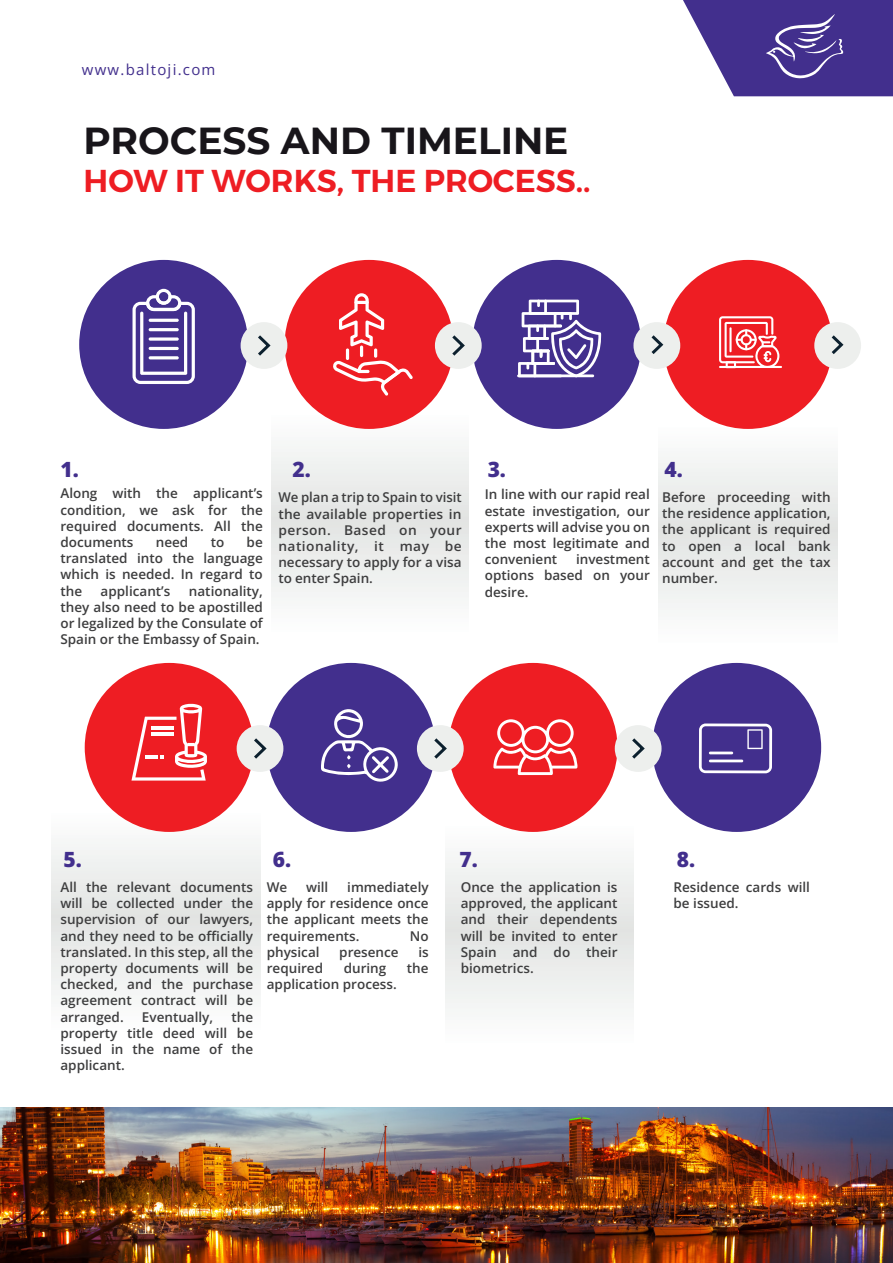
<style>
.page{position:relative;width:893px;height:1263px;background:#fff}
.page>*{position:absolute;margin:0;border:0;box-sizing:border-box;transform-origin:0 0}
.t1{font:700 37.5px "Montserrat";color:#18151a}
.t2{font:600 31.5px "Montserrat";color:#ee1d23}
.t3{font:800 21px "Open Sans";color:#422f8d}
.t4{font:15px "Open Sans";letter-spacing:.085em;color:#422f8d}
.t5{font:600 13.5px/16.2px "Open Sans";color:#3e3e3f;text-align:justify}
</style>
<div class="page">
<svg style="left:658px;top:369px;width:180px;height:239px"></svg>
<svg style="left:272px;top:334px;width:196px;height:263px"></svg>
<svg style="left:51px;top:733px;width:209px;height:262px"></svg>
<svg style="left:445px;top:757px;width:188px;height:251px"></svg>
<div style="left:79px;top:260px;width:169px;height:169px;background:#422f8d;border-radius:50%"></div>
<div style="left:285px;top:260px;width:169px;height:169px;background:#ee1d23;border-radius:50%"></div>
<div style="left:472px;top:260px;width:169px;height:169px;background:#422f8d;border-radius:50%"></div>
<div style="left:663px;top:260px;width:169px;height:169px;background:#ee1d23;border-radius:50%"></div>
<div style="left:241px;top:322px;width:46px;height:47px;background:#edefed;border-radius:50%"></div>
<div style="left:435px;top:322px;width:47px;height:47px;background:#edefed;border-radius:50%"></div>
<div style="left:633px;top:322px;width:47px;height:47px;background:#edefed;border-radius:50%"></div>
<svg style="left:258px;top:335px;width:13px;height:21px"></svg>
<svg style="left:452px;top:335px;width:13px;height:21px"></svg>
<svg style="left:651px;top:335px;width:13px;height:19px"></svg>
<div style="left:814px;top:322px;width:47px;height:47px;background:#edefed;border-radius:50%"></div>
<svg style="left:831px;top:335px;width:13px;height:19px"></svg>
<div style="left:85px;top:663px;width:169px;height:169px;background:#ee1d23;border-radius:50%"></div>
<div style="left:267px;top:663px;width:169px;height:169px;background:#422f8d;border-radius:50%"></div>
<div style="left:448px;top:663px;width:169px;height:169px;background:#ee1d23;border-radius:50%"></div>
<div style="left:652px;top:663px;width:169px;height:169px;background:#422f8d;border-radius:50%"></div>
<div style="left:237px;top:725px;width:46px;height:47px;background:#edefed;border-radius:50%"></div>
<div style="left:417px;top:725px;width:47px;height:47px;background:#edefed;border-radius:50%"></div>
<div style="left:615px;top:725px;width:47px;height:47px;background:#edefed;border-radius:50%"></div>
<svg style="left:254px;top:738px;width:13px;height:21px"></svg>
<svg style="left:434px;top:738px;width:13px;height:21px"></svg>
<svg style="left:632px;top:738px;width:13px;height:21px"></svg>
<svg style="left:683px;top:0;width:210px;height:96px"></svg>
<img style="left:0;top:1107px;width:893px;height:156px">
<svg style="left:133px;top:289px;width:62px;height:95px"></svg>
<hr style="left:149px;top:319px;width:30px;height:3px;background:#fff;border-radius:2px">
<hr style="left:149px;top:328px;width:30px;height:3px;background:#fff;border-radius:2px">
<svg style="left:149px;top:337px;width:30px;height:4px"></svg>
<hr style="left:149px;top:347px;width:30px;height:3px;background:#fff;border-radius:2px">
<hr style="left:149px;top:356px;width:30px;height:3px;background:#fff;border-radius:2px">
<svg style="left:333px;top:293px;width:80px;height:103px"></svg>
<hr style="left:517px;top:374px;width:77px;height:3px;background:#fff">
<svg style="left:518px;top:300px;width:84px;height:77px"></svg>
<svg style="left:699px;top:723px;width:73px;height:50px"></svg>
<hr style="left:709px;top:751px;width:24px;height:3px;background:#fff">
<hr style="left:709px;top:759px;width:34px;height:3px;background:#fff">
<hr style="left:719px;top:366px;width:63px;height:2px;background:#fff">
<svg style="left:719px;top:316px;width:60px;height:52px"></svg>
<svg style="left:131px;top:704px;width:76px;height:76px"></svg>
<svg style="left:321px;top:709px;width:77px;height:73px"></svg>
<svg style="left:493px;top:719px;width:85px;height:56px"></svg>
<p class="t4" style="left:82px;top:59px;width:135px">www.baltoji.com</p>
<h1 class="t1" style="left:84px;top:114px;width:486px">PROCESS AND TIMELINE</h1>
<h2 class="t2" style="left:84px;top:156px;width:509px">HOW IT WORKS, THE PROCESS..</h2>
<h3 class="t3" style="left:60px;top:455px;width:20px">1.</h3>
<h3 class="t3" style="left:292px;top:455px;width:20px">2.</h3>
<h3 class="t3" style="left:488px;top:455px;width:20px">3.</h3>
<h3 class="t3" style="left:665px;top:455px;width:20px">4.</h3>
<p class="t5" style="left:278px;top:489px;width:185px">We plan a trip to Spain to visit the available properties in person. Based on your nationality, it may be necessary to apply for a visa to enter Spain.</p>
<p class="t5" style="left:485px;top:486px;width:167px">In line with our rapid real estate investigation, our experts will advise you on the most legitimate and convenient</p>
<p class="t5" style="left:60px;top:485px;width:204px">Along with the applicant’s condition, we ask for the required documents. All the documents</p>
<p class="t5" style="left:662px;top:489px;width:170px">Before proceeding with the residence application, the applicant is required to open a local bank account and get the tax number.</p>
<p class="t5" style="left:60px;top:534px;width:204px;text-indent:186px">be translated into the language which is needed. In regard to the</p>
<p class="t5" style="left:156px;top:534px;width:34px">need</p>
<p class="t5" style="left:211px;top:534px;width:15px">to</p>
<p class="t5" style="left:485px;top:551px;width:167px;text-indent:91px">investment options based on your desire.</p>
<p class="t5" style="left:60px;top:582px;width:204px;text-indent:128px">nationality, they also need to be apostilled or legalized by the Consulate of Spain or the Embassy of Spain.</p>
<p class="t5" style="left:101px;top:582px;width:71px">applicant’s</p>
<h3 class="t3" style="left:63px;top:845px;width:20px">5.</h3>
<h3 class="t3" style="left:273px;top:845px;width:20px">6.</h3>
<h3 class="t3" style="left:459px;top:845px;width:20px">7.</h3>
<h3 class="t3" style="left:677px;top:845px;width:20px">8.</h3>
<p class="t5" style="left:267px;top:878px;width:22px">We</p>
<p class="t5" style="left:306px;top:878px;width:24px">will</p>
<p class="t5" style="left:60px;top:878px;width:194px">All the relevant documents will be collected under the supervision of our lawyers, and they need to be officially translated. In this step, all the property documents will be checked, and the purchase agreement contract will be arranged.</p>
<p class="t5" style="left:267px;top:878px;width:163px;text-indent:81px">immediately apply for residence once the applicant meets the requirements.</p>
<p class="t5" style="left:461px;top:878px;width:158px">Once the application is approved, the applicant and their dependents will be invited to enter Spain and do their biometrics.</p>
<p class="t5" style="left:673px;top:878px;width:138px">Residence cards will be issued.</p>
<p class="t5" style="left:410px;top:927px;width:20px">No</p>
<p class="t5" style="left:267px;top:943px;width:54px">physical</p>
<p class="t5" style="left:339px;top:943px;width:61px">presence</p>
<p class="t5" style="left:418px;top:943px;width:12px">is</p>
<p class="t5" style="left:267px;top:959px;width:58px">required</p>
<p class="t5" style="left:344px;top:959px;width:44px">during</p>
<p class="t5" style="left:407px;top:959px;width:23px">the</p>
<p class="t5" style="left:267px;top:976px;width:131px">application process.</p>
<p class="t5" style="left:60px;top:1008px;width:194px;text-indent:171px">the property title deed will be issued in the name of the applicant.</p>
<p class="t5" style="left:142px;top:1008px;width:73px">Eventually,</p>
</div>
